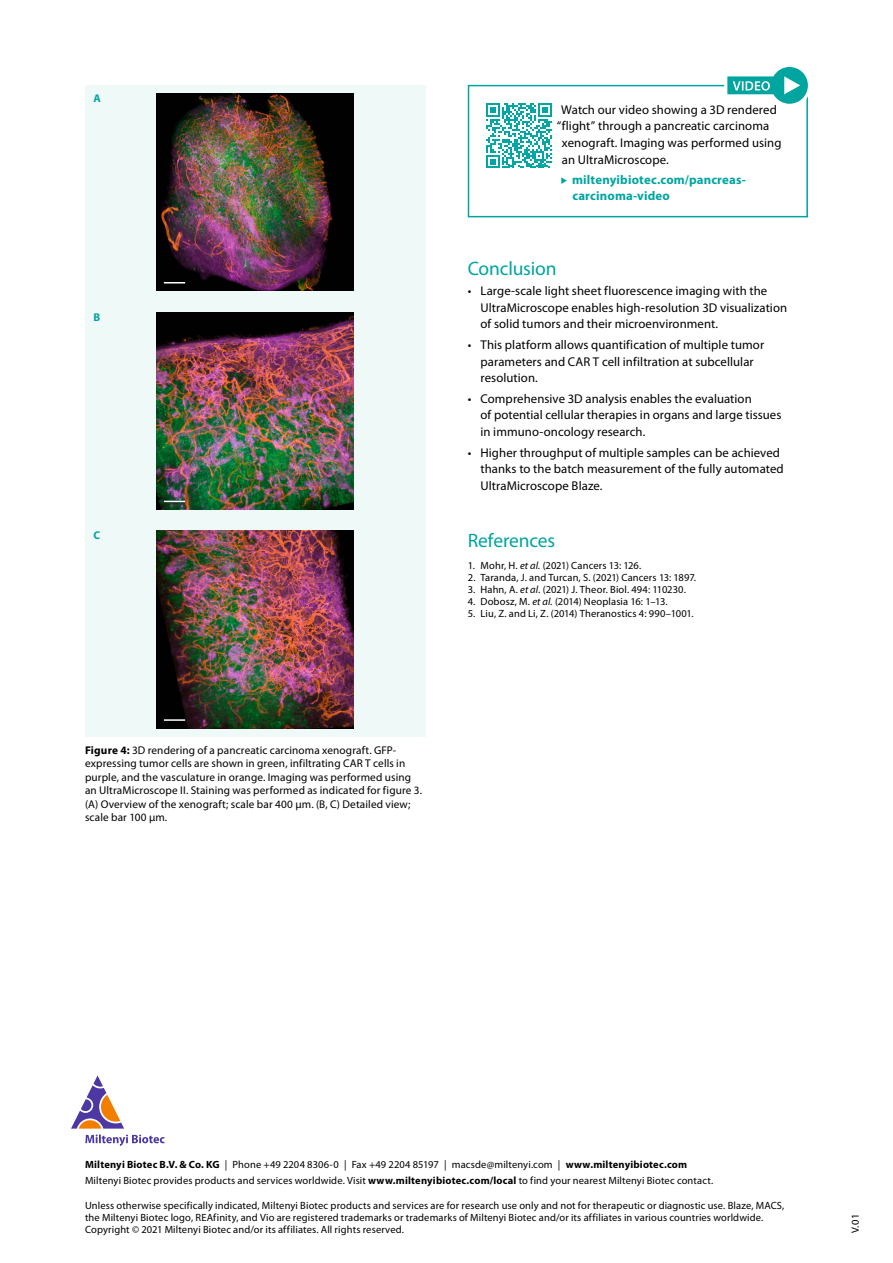
<style>
.page{position:relative;width:893px;height:1263px;background:#fff}
.page>*{position:absolute;margin:0;border:0;box-sizing:border-box;transform-origin:0 0}
.t1{font:19.5px "Myriad Pro";letter-spacing:-.01em;color:#00a5a0}
.t2{font:12.75px/16.5px "Myriad Pro";letter-spacing:.005em;color:#000}
.t3{font:700 12.75px/16.5px "Myriad Pro";letter-spacing:.01em;color:#00a5a0}
.t4{font:11.25px/13.5px "Myriad Pro";letter-spacing:.01em;color:#000}
.t5{font:700 11.25px "Myriad Pro";color:#00a5a0}
.t6{font:10.5px/12px "Myriad Pro";letter-spacing:.01em;color:#000}
.s1{font-style:italic}
.s2{font-weight:700}
</style>
<div class="page">
<div style="left:85px;top:85px;width:340px;height:652px;background:#eef9f8"></div>
<img style="left:156px;top:94px;width:198px;height:197px">
<svg style="left:164px;top:282px;width:21px;height:1px"></svg>
<img style="left:156px;top:312px;width:198px;height:198px">
<svg style="left:164px;top:501px;width:21px;height:1px"></svg>
<img style="left:156px;top:531px;width:198px;height:197px">
<hr style="left:164px;top:719px;width:21px;height:2px;background:#fff">
<svg style="left:467px;top:84px;width:341px;height:134px"></svg>
<svg style="left:561px;top:177px;width:6px;height:7px"></svg>
<svg style="left:727px;top:67px;width:81px;height:150px"></svg>
<svg style="left:486px;top:103px;width:66px;height:65px"></svg>
<svg style="left:71px;top:1075px;width:53px;height:53px"></svg>
<svg style="left:85px;top:1134px;width:80px;height:12px"></svg>
<p class="t5" style="left:94px;top:92px;width:9px">A</p>
<p class="t5" style="left:94px;top:310px;width:8px">B</p>
<p class="t5" style="left:94px;top:529px;width:8px">C</p>
<p class="t2" style="left:561px;top:101px;width:217px">Watch our video showing a 3D rendered</p>
<p class="t2" style="left:557px;top:118px;width:214px">“flight” through a pancreatic carcinoma</p>
<p class="t2" style="left:562px;top:134px;width:221px">xenograft. Imaging was performed using</p>
<p class="t2" style="left:562px;top:152px;width:109px">an UltraMicroscope.</p>
<p class="t3" style="left:572px;top:172px;width:175px">miltenyibiotec.com/pancreas&shy;carcinoma-video</p>
<h1 class="t1" style="left:468px;top:257px;width:90px">Conclusion</h1>
<p class="t2" style="left:480px;top:283px;width:308px;text-indent:-13px">• Large-scale light sheet fluorescence imaging with the<br>UltraMicroscope enables high-resolution 3D visualization of solid tumors and their microenvironment.</p>
<p class="t2" style="left:480px;top:337px;width:285px;text-indent:-13px">• This platform allows quantification of multiple tumor parameters and CAR T cell infiltration at subcellular resolution.</p>
<p class="t2" style="left:480px;top:391px;width:302px;text-indent:-13px">• Comprehensive 3D analysis enables the evaluation<br>of potential cellular therapies in organs and large tissues in immuno-oncology research.</p>
<p class="t2" style="left:480px;top:444px;width:305px;text-indent:-13px">• Higher throughput of multiple samples can be achieved thanks to the batch measurement of the fully automated<br>UltraMicroscope Blaze.</p>
<h1 class="t1" style="left:468px;top:530px;width:89px">References</h1>
<p class="t6" style="left:468px;top:560px;width:175px">1. Mohr, H. <span class="s1">et al.</span> (2021) Cancers 13: 126.</p>
<p class="t6" style="left:468px;top:572px;width:230px">2. Taranda, J. and Turcan, S. (2021) Cancers 13: 1897.</p>
<p class="t6" style="left:468px;top:584px;width:220px">3. Hahn, A. <span class="s1">et al.</span> (2021) J. Theor. Biol. 494: 110230.</p>
<p class="t6" style="left:468px;top:596px;width:201px">4. Dobosz, M. <span class="s1">et al.</span> (2014) Neoplasia 16: 1–13.</p>
<p class="t6" style="left:468px;top:608px;width:227px">5. Liu, Z. and Li, Z. (2014) Theranostics 4: 990–1001.</p>
<p class="t4" style="left:85px;top:743px;width:338px"><span class="s2">Figure 4:</span> 3D rendering of a pancreatic carcinoma xenograft. GFP&shy;expressing tumor cells are shown in green, infiltrating CAR T cells in purple, and the vasculature in orange. Imaging was performed using an UltraMicroscope II. Staining was performed as indicated for figure 3. (A) Overview of the xenograft; scale bar 400 µm. (B, C) Detailed view; scale bar 100 µm.</p>
<p class="t6" style="left:85px;top:1156px;width:630px;line-height:16.2px"><span class="s2">Miltenyi Biotec B.V. &amp; Co. KG</span> | Phone +49 2204 8306-0 | Fax +49 2204 85197 | macsde@miltenyi.com | <span class="s2">www.miltenyibiotec.com<br></span>Miltenyi Biotec provides products and services worldwide. Visit <span class="s2">www.miltenyibiotec.com/local</span> to find your nearest Miltenyi Biotec contact.</p>
<p class="t6" style="left:85px;top:1200px;width:701px">Unless otherwise specifically indicated, Miltenyi Biotec products and services are for research use only and not for therapeutic or diagnostic use. Blaze, MACS, the Miltenyi Biotec logo, REAfinity, and Vio are registered trademarks or trademarks of Miltenyi Biotec and/or its affiliates in various countries worldwide.<br>Copyright © 2021 Miltenyi Biotec and/or its affiliates. All rights reserved.</p>
<p class="t6" style="left:850px;top:1233px;width:21px;rotate:-90deg">V.01</p>
</div>
